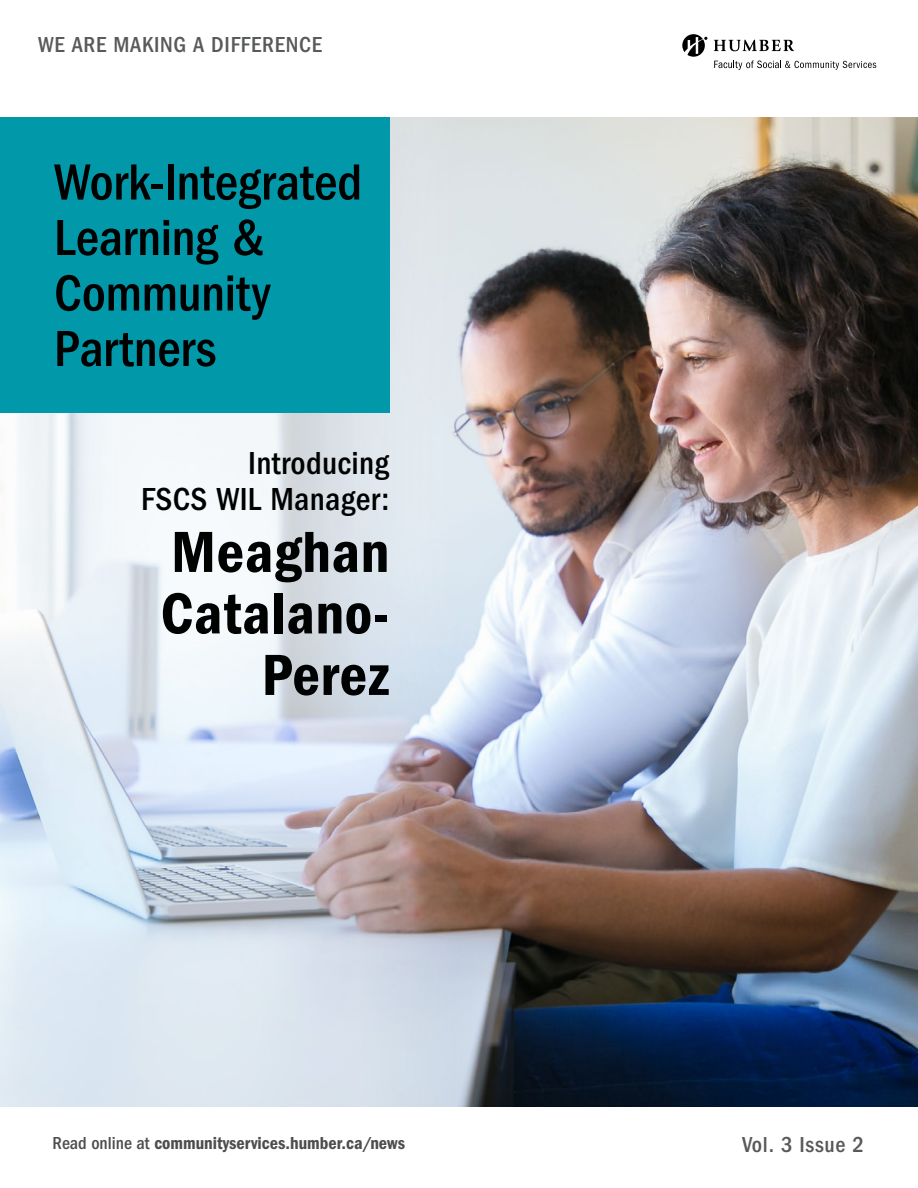
<style>
.page{position:relative;width:918px;height:1188px;background:#fff}
.page>*{position:absolute;margin:0;border:0;box-sizing:border-box;transform-origin:0 0}
.Cover_articles_-_h2{font:60px/61.5px "ITC Franklin Gothic Std Dm Cd";letter-spacing:.01em;color:#000101;text-align:right}
.Cover_heading_-_h1{font:500 condensed 52.5px/55.5px "ITC Franklin Gothic Std";letter-spacing:-.005em;color:#000}
.Cover_articles_-_h2-2{font:500 condensed 33px/36px "ITC Franklin Gothic Std";letter-spacing:.01em;color:#000101;text-align:right}
.t1{font:500 condensed 22.5px "ITC Franklin Gothic Std";letter-spacing:.03em;color:#58595b}
.t2{font:18px "ITC Franklin Gothic Std Dm Cd";color:#4d4d4f}
.s1{font-family:"ITC Franklin Gothic Std";font-weight:500;font-stretch:condensed}
</style>
<div class="page">
<img style="left:544px;top:117px;width:374px;height:990px">
<svg style="left:0;top:117px;width:544px;height:990px"></svg>
<div style="left:0;top:117px;width:389px;height:295px;background:#0198a9"></div>
<svg style="left:714px;top:40px;width:80px;height:11px"></svg>
<svg style="left:682px;top:34px;width:25px;height:23px"></svg>
<svg style="left:714px;top:61px;width:162px;height:9px"></svg>
<p class="t1" style="left:38px;top:32px;width:285px">WE ARE MAKING A DIFFERENCE</p>
<h1 class="Cover_heading_-_h1" style="left:54px;top:155px;width:310px">Work-Integrated<br>Learning &amp;<br>Community<br>Partners</h1>
<h2 class="Cover_articles_-_h2-2" style="left:141px;top:446px;width:249px">Introducing<br>FSCS WIL Manager:</h2>
<h2 class="Cover_articles_-_h2" style="left:161px;top:522px;width:230px">Meaghan<br>Catalano-<br>Perez</h2>
<p class="t2" style="left:52px;top:1133px;width:354px"><span class="s1">Read online at</span> communityservices.humber.ca/news</p>
<p class="t1" style="left:742px;top:1132px;width:123px">Vol. 3 Issue 2</p>
</div>
